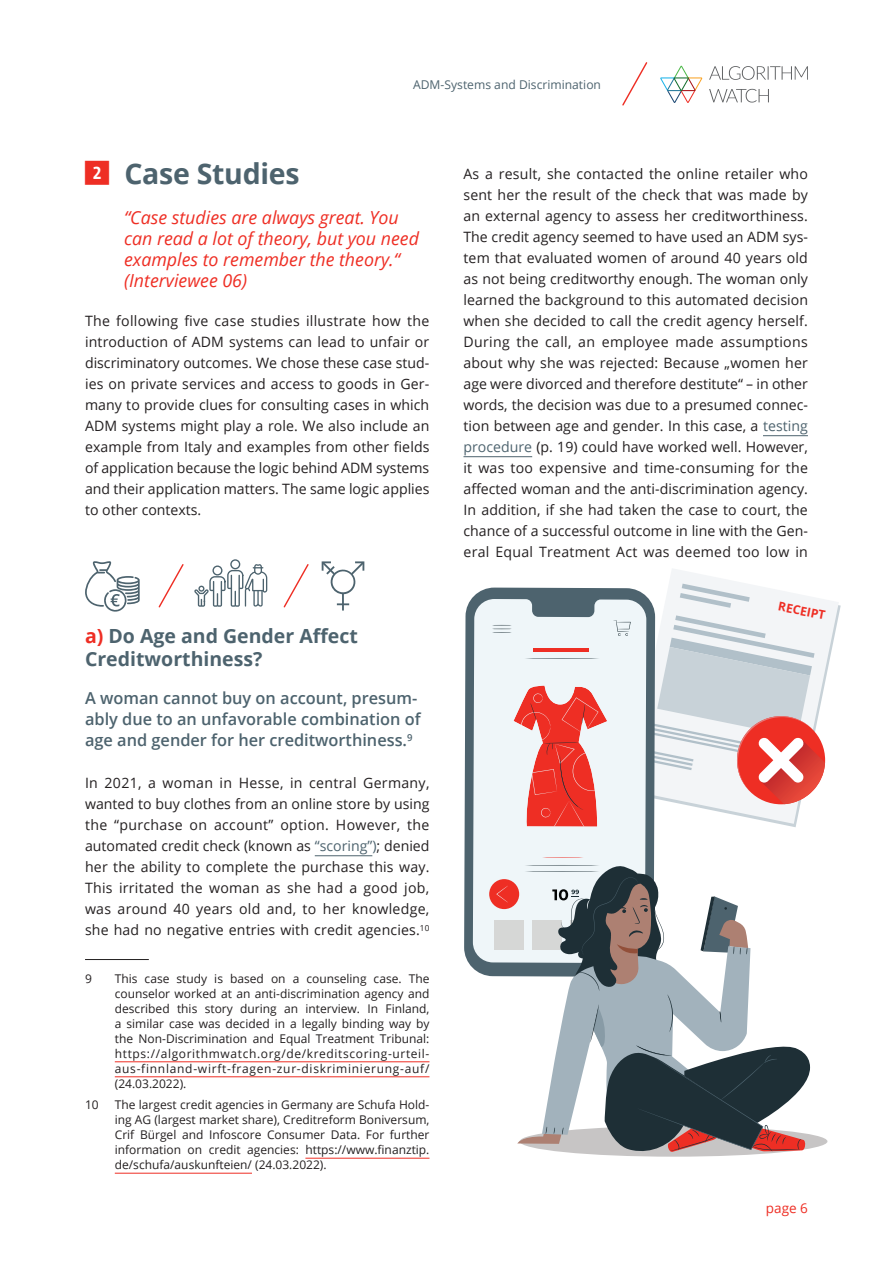
<style>
.page{position:relative;width:893px;height:1263px;background:#fff}
.page>*{position:absolute;margin:0;border:0;box-sizing:border-box;transform-origin:0 0}
.AutoCheck_head_1__ve{font:700 28.5px "Open Sans";letter-spacing:-.01em;color:#4d636e}
.AutoCheck_head_2{font:700 19.5px/23.4px "Open Sans";color:#4d636e}
.AutoCheck_INH_Kursiv{font:italic 18px/21px "Open Sans";color:#ee2e24}
.AutoCheck_Intro{font:600 16.5px/21px "Open Sans";color:#4d636e}
.AutoCheck_Fließ{font:14.25px/21px "Open Sans";letter-spacing:.01em;color:#231f20;text-align:justify}
.t1{font:13.5px "Open Sans";color:#ee2e24}
.t2{font:12.15px "Open Sans";color:#4d636e}
.AutoCheck_Fließ-2{font:700 12.15px "Open Sans";color:#ee2e24}
.AutoCheck_Fußnote{font:12px/15px "Open Sans";color:#231f20;text-align:justify}
.s1{font-family:"The Sans Numbers Square";font-weight:400;font-size:24px;color:#ee2e24}
.s2{color:#ee2e24}
.s3{color:#4d636e}
</style>
<div class="page">
<hr style="left:763px;top:435px;width:45px;height:1px;background:#4d636e">
<hr style="left:463px;top:456px;width:69px;height:1px;background:#4d636e">
<hr style="left:315px;top:855px;width:57px;height:1px;background:#4d636e">
<svg style="left:158px;top:564px;width:26px;height:44px"></svg>
<svg style="left:283px;top:564px;width:26px;height:44px"></svg>
<svg style="left:85px;top:561px;width:55px;height:51px"></svg>
<svg style="left:322px;top:561px;width:42px;height:49px"></svg>
<svg style="left:194px;top:559px;width:73px;height:48px"></svg>
<hr style="left:85px;top:959px;width:64px;height:1px;background:#231f20">
<hr style="left:115px;top:1061px;width:314px;height:1px;background:#ee2e24">
<hr style="left:115px;top:1076px;width:314px;height:1px;background:#ee2e24">
<hr style="left:305px;top:1158px;width:124px;height:1px;background:#ee2e24">
<hr style="left:115px;top:1173px;width:137px;height:1px;background:#ee2e24">
<svg style="left:663px;top:569px;width:176px;height:255px"></svg>
<svg style="left:680px;top:584px;width:70px;height:24px"></svg>
<svg style="left:464px;top:587px;width:191px;height:390px;fill:#4d636e"></svg>
<div style="left:473px;top:599px;width:173px;height:364px;background:#eff6f9"></div>
<svg style="left:613px;top:620px;width:18px;height:16px"></svg>
<svg style="left:492px;top:625px;width:20px;height:8px"></svg>
<svg style="left:513px;top:686px;width:94px;height:141px"></svg>
<svg style="left:525px;top:658px;width:75px;height:1px"></svg>
<div style="left:489px;top:879px;width:30px;height:30px;background:#ee2e24;border-radius:50%"></div>
<svg style="left:497px;top:886px;width:11px;height:16px"></svg>
<div style="left:494px;top:920px;width:30px;height:29px;background:#d6d7d6"></div>
<hr style="left:533px;top:648px;width:56px;height:3px;background:#ee2e24">
<div style="left:520px;top:1126px;width:307px;height:31px;background:#c7c5c5;border-radius:50%"></div>
<svg style="left:517px;top:857px;width:293px;height:297px"></svg>
<svg style="left:646px;top:615px;width:179px;height:189px"></svg>
<svg style="left:660px;top:66px;width:42px;height:37px"></svg>
<svg style="left:709px;top:66px;width:99px;height:37px"></svg>
<svg style="left:622px;top:62px;width:26px;height:44px"></svg>
<p class="t2" style="left:413px;top:76px;width:189px">ADM-Systems and Discrimination</p>
<p class="AutoCheck_head_1__ve" style="left:85px;top:153px;width:216px"><span class="s1">2</span> Case Studies</p>
<p class="AutoCheck_INH_Kursiv" style="left:124px;top:207px;width:296px">“Case studies are always great. You can read a lot of theory, but you need examples to remember the theory.“ (Interviewee 06)</p>
<p class="AutoCheck_Fließ" style="left:85px;top:310px;width:346px">The following five case studies illustrate how the introduction of ADM systems can lead to unfair or discriminatory outcomes. We chose these case stud&shy;ies on private services and access to goods in Ger&shy;many to provide clues for consulting cases in which ADM systems might play a role. We also include an example from Italy and examples from other fields of application because the logic behind ADM systems and their application matters. The same logic applies to other contexts.</p>
<p class="AutoCheck_head_2" style="left:85px;top:623px;width:274px"><span class="s2">a)</span> Do Age and Gender Affect<br>Creditworthiness?</p>
<p class="AutoCheck_Intro" style="left:85px;top:687px;width:337px">A woman cannot buy on account, presum&shy;ably due to an unfavorable combination of age and gender for her creditworthiness.<sup>9</sup></p>
<p class="AutoCheck_Fließ" style="left:85px;top:772px;width:346px">In 2021, a woman in Hesse, in central Germany, wanted to buy clothes from an online store by using the “purchase on account” option. However, the automated credit check (known as <span class="s3">“scoring”)</span>; denied her the ability to complete the purchase this way.<br>This irritated the woman as she had a good job, was around 40 years old and, to her knowledge, she had no negative entries with credit agencies.<sup>10</sup></p>
<p class="AutoCheck_Fußnote" style="left:85px;top:971px;width:8px">9</p>
<p class="AutoCheck_Fußnote" style="left:115px;top:971px;width:316px">This case study is based on a counseling case. The counselor worked at an anti-discrimination agency and described this story during an interview. In Finland, a similar case was decided in a legally binding way by the Non-Discrimination and Equal Treatment Tribunal: https://algorithmwatch.org/de/kreditscoring-urteil&shy;aus-finnland-wirft-fragen-zur-diskriminierung-auf/ (24.03.2022).</p>
<p class="AutoCheck_Fußnote" style="left:85px;top:1097px;width:15px">10</p>
<p class="AutoCheck_Fußnote" style="left:115px;top:1097px;width:316px">The largest credit agencies in Germany are Schufa Hold&shy;ing AG (largest market share), Creditreform Boniversum, Crif Bürgel and Infoscore Consumer Data. For further information on credit agencies: https://www.finanztip. de/schufa/auskunfteien/ (24.03.2022).</p>
<p class="AutoCheck_Fließ" style="left:463px;top:163px;width:346px">As a result, she contacted the online retailer who sent her the result of the check that was made by an external agency to assess her creditworthiness.<br>The credit agency seemed to have used an ADM sys&shy;tem that evaluated women of around 40 years old as not being creditworthy enough. The woman only learned the background to this automated decision when she decided to call the credit agency herself.<br>During the call, an employee made assumptions about why she was rejected: Because „women her age were divorced and therefore destitute“ – in other words, the decision was due to a presumed connec&shy;tion between age and gender. In this case, a <span class="s3">testing procedure</span> (p. 19) could have worked well. However, it was too expensive and time-consuming for the affected woman and the anti-discrimination agency.<br>In addition, if she had taken the case to court, the chance of a successful outcome in line with the Gen&shy;eral Equal Treatment Act was deemed too low in</p>
<p class="AutoCheck_Fließ-2" style="left:780px;top:597px;width:49px;rotate:11deg">RECEIPT</p>
<p class="t1" style="left:766px;top:1198px;width:43px">page 6</p>
</div>
